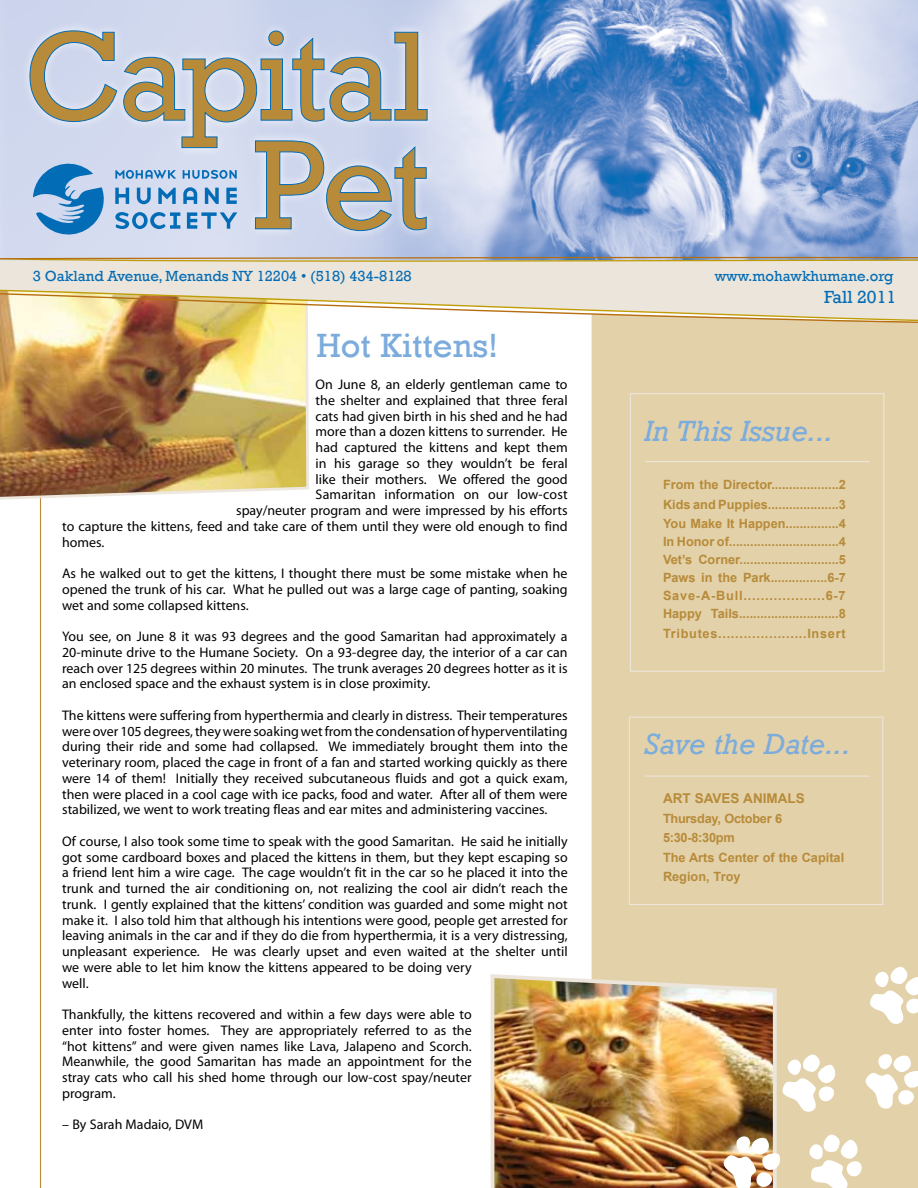
<style>
.page{position:relative;width:918px;height:1188px;background:#fff}
.page>*{position:absolute;margin:0;border:0;box-sizing:border-box;transform-origin:0 0}
.t1{font:34.5px "Rockwell";color:#7cacdc}
.t2{font:italic 30px "Rockwell";color:#7cacdc}
.t3{font:18px "Rockwell";color:#036cb6}
.t4{font:15px "Rockwell";color:#036cb6}
.t5{font:13.95px/15.8px "Myriad Pro";color:#000;text-align:justify}
.t6{font:700 13.5px "Arial";color:#b78b39}
.t7{font:700 12.75px/19.5px "Arial";color:#b78b39;text-align:justify}
.t8{font:700 12.75px "Arial";letter-spacing:.055em;color:#b78b39}
</style>
<div class="page">
<hr style="left:40px;top:484px;width:1px;height:704px;background:#b78b39">
<img style="left:0;top:326px;width:309px;height:176px">
<div style="left:592px;top:326px;width:326px;height:862px;background:#e3d1a9"></div>
<div style="left:630px;top:393px;width:254px;height:279px;border:1px solid #ebe5db"></div>
<hr style="left:645px;top:461px;width:224px;height:1px;background:#ebe5db">
<div style="left:629px;top:717px;width:254px;height:188px;border:1px solid #ebe5db"></div>
<hr style="left:645px;top:776px;width:224px;height:1px;background:#ebe5db">
<img style="left:490px;top:972px;width:289px;height:216px">
<img style="left:0;top:0;width:918px;height:256px">
<div style="left:246px;top:131px;width:190px;height:109px;background:#fff;opacity:.75"></div>
<svg style="left:255px;top:158px;width:172px;height:73px;background:#b8b3a5"></svg>
<div style="left:20px;top:21px;width:417px;height:137px;background:#fff;opacity:.75"></div>
<svg style="left:29px;top:30px;width:399px;height:118px;background:#bfbeba"></svg>
<svg style="left:115px;top:170px;width:61px;height:9px"></svg>
<svg style="left:183px;top:170px;width:54px;height:9px"></svg>
<svg style="left:115px;top:212px;width:65px;height:17px"></svg>
<svg style="left:187px;top:212px;width:50px;height:17px"></svg>
<svg style="left:115px;top:188px;width:14px;height:16px"></svg>
<svg style="left:137px;top:188px;width:14px;height:16px"></svg>
<svg style="left:158px;top:188px;width:18px;height:16px"></svg>
<svg style="left:183px;top:187px;width:14px;height:17px"></svg>
<svg style="left:205px;top:188px;width:14px;height:16px"></svg>
<svg style="left:226px;top:188px;width:11px;height:16px"></svg>
<svg style="left:33px;top:159px;width:73px;height:80px;background:#78aad6"></svg>
<img style="left:724px;top:1134px;width:57px;height:54px">
<svg style="left:782px;top:1054px;width:55px;height:58px"></svg>
<svg style="left:809px;top:1134px;width:55px;height:54px"></svg>
<svg style="left:866px;top:1052px;width:52px;height:57px"></svg>
<svg style="left:870px;top:966px;width:48px;height:59px"></svg>
<div style="left:0;top:263px;width:918px;height:26px;background:#ebe5db"></div>
<svg style="left:0;top:256px;width:918px;height:7px;background:#c1b292"></svg>
<svg style="left:0;top:289px;width:918px;height:37px"></svg>
<p class="t4" style="left:33px;top:268px;width:380px">3 Oakland Avenue, Menands NY 12204 • (518) 434-8128</p>
<p class="t4" style="left:715px;top:268px;width:180px">www.mohawkhumane.org</p>
<h1 class="t1" style="left:316px;top:325px;width:183px">Hot Kittens!</h1>
<p class="t5" style="left:316px;top:376px;width:253px">On June 8, an elderly gentleman came to</p>
<p class="t5" style="left:316px;top:392px;width:253px">the shelter and explained that three feral</p>
<p class="t5" style="left:316px;top:408px;width:253px">cats had given birth in his shed and he had</p>
<p class="t5" style="left:316px;top:424px;width:254px">more than a dozen kittens to surrender. He</p>
<p class="t5" style="left:316px;top:439px;width:254px">had captured the kittens and kept them</p>
<p class="t5" style="left:316px;top:455px;width:254px">in his garage so they wouldn’t be feral</p>
<p class="t5" style="left:316px;top:471px;width:254px">like their mothers. We offered the good</p>
<p class="t5" style="left:316px;top:487px;width:254px">Samaritan information on our low-cost</p>
<p class="t5" style="left:236px;top:502px;width:333px">spay/neuter program and were impressed by his efforts</p>
<p class="t5" style="left:62px;top:518px;width:507px">to capture the kittens, feed and take care of them until they were old enough to find</p>
<p class="t5" style="left:62px;top:534px;width:44px">homes.</p>
<p class="t5" style="left:62px;top:565px;width:507px">As he walked out to get the kittens, I thought there must be some mistake when he opened the trunk of his car. What he pulled out was a large cage of panting, soaking wet and some collapsed kittens.</p>
<p class="t5" style="left:62px;top:628px;width:507px">You see, on June 8 it was 93 degrees and the good Samaritan had approximately a 20-minute drive to the Humane Society. On a 93-degree day, the interior of a car can reach over 125 degrees within 20 minutes. The trunk averages 20 degrees hotter as it is an enclosed space and the exhaust system is in close proximity.</p>
<p class="t5" style="left:62px;top:707px;width:507px">The kittens were suffering from hyperthermia and clearly in distress. Their temperatures were over 105 degrees, they were soaking wet from the condensation of hyperventilating during their ride and some had collapsed. We immediately brought them into the veterinary room, placed the cage in front of a fan and started working quickly as there were 14 of them! Initially they received subcutaneous fluids and got a quick exam, then were placed in a cool cage with ice packs, food and water. After all of them were stabilized, we went to work treating fleas and ear mites and administering vaccines.</p>
<p class="t5" style="left:62px;top:833px;width:507px;text-align:left">Of course, I also took some time to speak with the good Samaritan. He said he initially got some cardboard boxes and placed the kittens in them, but they kept escaping so a friend lent him a wire cage. The cage wouldn’t fit in the car so he placed it into the trunk and turned the air conditioning on, not realizing the cool air didn’t reach the trunk. I gently explained that the kittens’ condition was guarded and some might not make it. I also told him that although his intentions were good, people get arrested for leaving animals in the car and if they do die from hyperthermia, it is a very distressing, unpleasant experience. He was clearly upset and even waited at the shelter until we were able to let him know the kittens appeared to be doing very<br>well.</p>
<p class="t5" style="left:62px;top:1006px;width:411px">Thankfully, the kittens recovered and within a few days were able to enter into foster homes. They are appropriately referred to as the “hot kittens” and were given names like Lava, Jalapeno and Scorch.<br>Meanwhile, the good Samaritan has made an appointment for the stray cats who call his shed home through our low-cost spay/neuter program.</p>
<p class="t5" style="left:62px;top:1117px;width:143px">– By Sarah Madaio, DVM</p>
<p class="t3" style="left:824px;top:286px;width:74px">Fall 2011</p>
<h2 class="t2" style="left:644px;top:414px;width:191px">In This Issue...</h2>
<p class="t7" style="left:663px;top:475px;width:184px">From the Director...................2<br>Kids and Puppies....................3<br>You Make It Happen...............4</p>
<p class="t7" style="left:663px;top:533px;width:184px;line-height:18px">In Honor of...............................4<br>Vet’s Corner............................5<br>Paws in the Park................6-7<br>Save-A-Bull...................6-7<br>Happy Tails............................8</p>
<p class="t8" style="left:663px;top:625px;width:184px">Tributes.....................Insert</p>
<h2 class="t2" style="left:644px;top:727px;width:208px">Save the Date...</h2>
<p class="t6" style="left:663px;top:789px;width:42px">Art sav</p>
<p class="t6" style="left:722px;top:789px;width:83px">es animals</p>
<p class="t7" style="left:663px;top:809px;width:183px;text-align:left">Thursday, October 6<br>5:30-8:30pm<br>The Arts Center of the Capital<br>Region, Troy</p>
</div>
